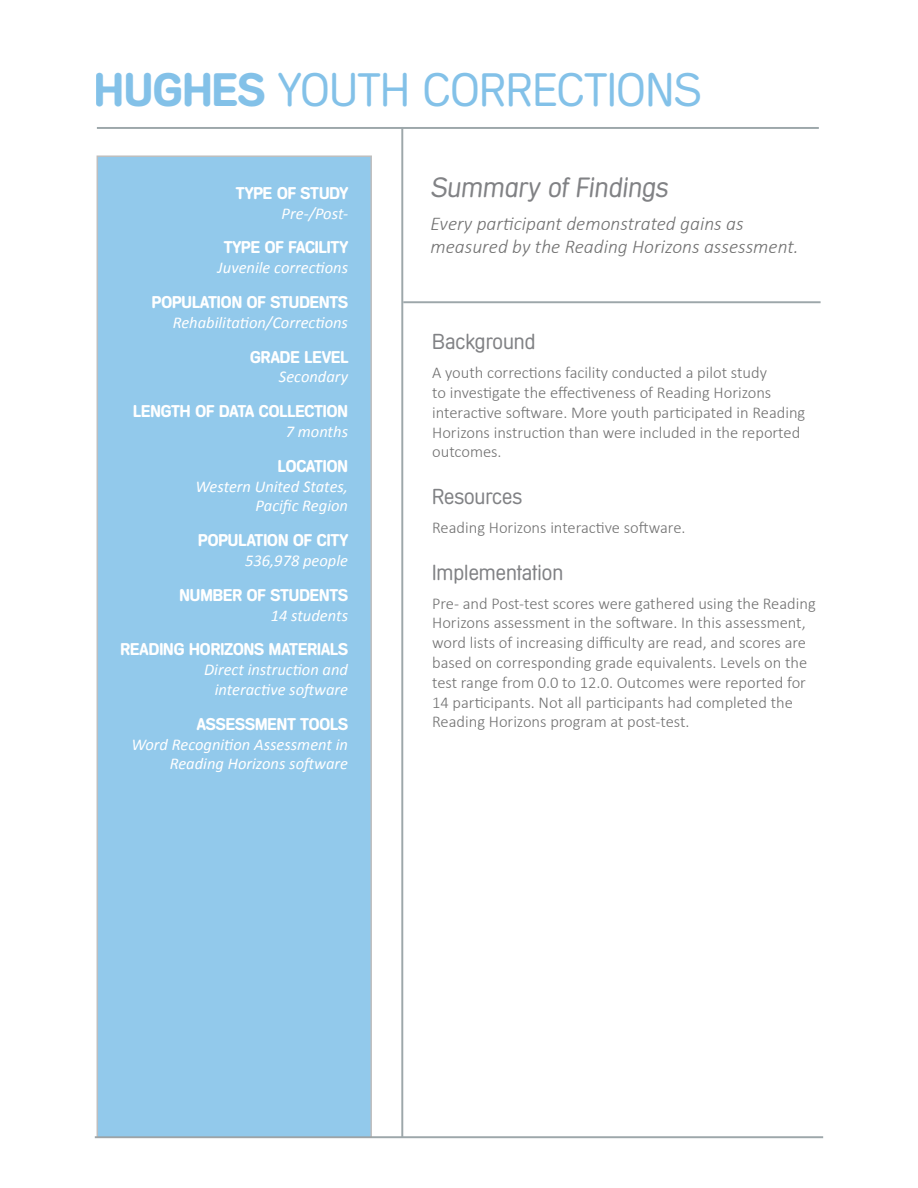
<style>
.page{position:relative;width:918px;height:1188px;background:#fff}
.page>*{position:absolute;margin:0;border:0;box-sizing:border-box;transform-origin:0 0}
.t1{font:45.3px "Macarena DT";color:#64b2e3}
.t2{font:italic 27px "Macarena DT";color:#818285}
.t3{font:21px "Macarena DT";color:#818285}
.t4{font:italic 300 19.5px/23.4px "Calibri";color:#717171}
.t5{font:300 16.5px/19.8px "Calibri";color:#717171}
.t6{font:italic 16.5px "Calibri";color:#fff}
.t7{font:700 16.5px "Macarena DT";color:#fff}
.s1{font-weight:700}
</style>
<div class="page">
<hr style="left:95px;top:1136px;width:728px;height:2px;background:#9da7aa">
<div style="left:97px;top:155px;width:275px;height:983px;background:#92c9eb;border:2px solid #a3a3a3"></div>
<hr style="left:97px;top:127px;width:722px;height:2px;background:#9da7aa">
<hr style="left:401px;top:127px;width:2px;height:1011px;background:#9da7aa">
<hr style="left:403px;top:301px;width:418px;height:2px;background:#9da7aa">
<h1 class="t1" style="left:95px;top:63px;width:608px"><span class="s1">HUGHES</span> YOUTH CORRECTIONS</h1>
<p class="t7" style="left:236px;top:183px;width:113px">TYPE OF STUDY</p>
<p class="t6" style="left:282px;top:202px;width:68px">Pre-/Post-</p>
<p class="t7" style="left:224px;top:238px;width:126px">TYPE OF FACILITY</p>
<p class="t6" style="left:218px;top:256px;width:132px">Juvenile corrections</p>
<p class="t7" style="left:152px;top:292px;width:198px">POPULATION OF STUDENTS</p>
<p class="t6" style="left:173px;top:311px;width:177px">Rehabilitation/Corrections</p>
<p class="t7" style="left:250px;top:347px;width:99px">GRADE LEVEL</p>
<p class="t6" style="left:279px;top:366px;width:71px">Secondary</p>
<p class="t7" style="left:133px;top:401px;width:217px">LENGTH OF DATA COLLECTION</p>
<p class="t6" style="left:286px;top:420px;width:64px">7 months</p>
<p class="t7" style="left:278px;top:456px;width:72px">LOCATION</p>
<p class="t6" style="left:196px;top:475px;width:154px">Western United States,</p>
<p class="t6" style="left:256px;top:495px;width:94px">Pacific Region</p>
<p class="t7" style="left:198px;top:530px;width:151px">POPULATION OF CITY</p>
<p class="t6" style="left:245px;top:549px;width:105px">536,978 people</p>
<p class="t7" style="left:180px;top:585px;width:170px">NUMBER OF STUDENTS</p>
<p class="t6" style="left:271px;top:604px;width:79px">14 students</p>
<p class="t7" style="left:120px;top:640px;width:229px">READING HORIZONS MATERIALS</p>
<p class="t6" style="left:204px;top:658px;width:145px">Direct instruction and</p>
<p class="t6" style="left:215px;top:678px;width:135px">interactive software</p>
<p class="t7" style="left:197px;top:714px;width:153px">ASSESSMENT TOOLS</p>
<p class="t6" style="left:131px;top:733px;width:218px">Word Recognition Assessment in</p>
<p class="t6" style="left:170px;top:753px;width:180px">Reading Horizons software</p>
<p class="t2" style="left:430px;top:171px;width:239px">Summary of Findings</p>
<p class="t4" style="left:430px;top:211px;width:370px">Every participant demonstrated gains as measured by the Reading Horizons assessment.</p>
<p class="t3" style="left:432px;top:329px;width:105px">Background</p>
<p class="t5" style="left:432px;top:363px;width:375px">A youth corrections facility conducted a pilot study<br>to investigate the effectiveness of Reading Horizons interactive software. More youth participated in Reading Horizons instruction than were included in the reported outcomes.</p>
<p class="t3" style="left:432px;top:484px;width:91px">Resources</p>
<p class="t5" style="left:432px;top:517px;width:255px">Reading Horizons interactive software.</p>
<p class="t3" style="left:432px;top:560px;width:133px">Implementation</p>
<p class="t5" style="left:432px;top:593px;width:385px">Pre- and Post-test scores were gathered using the Reading Horizons assessment in the software. In this assessment, word lists of increasing difficulty are read, and scores are based on corresponding grade equivalents. Levels on the test range from 0.0 to 12.0. Outcomes were reported for 14 participants. Not all participants had completed the Reading Horizons program at post-test.</p>
</div>
